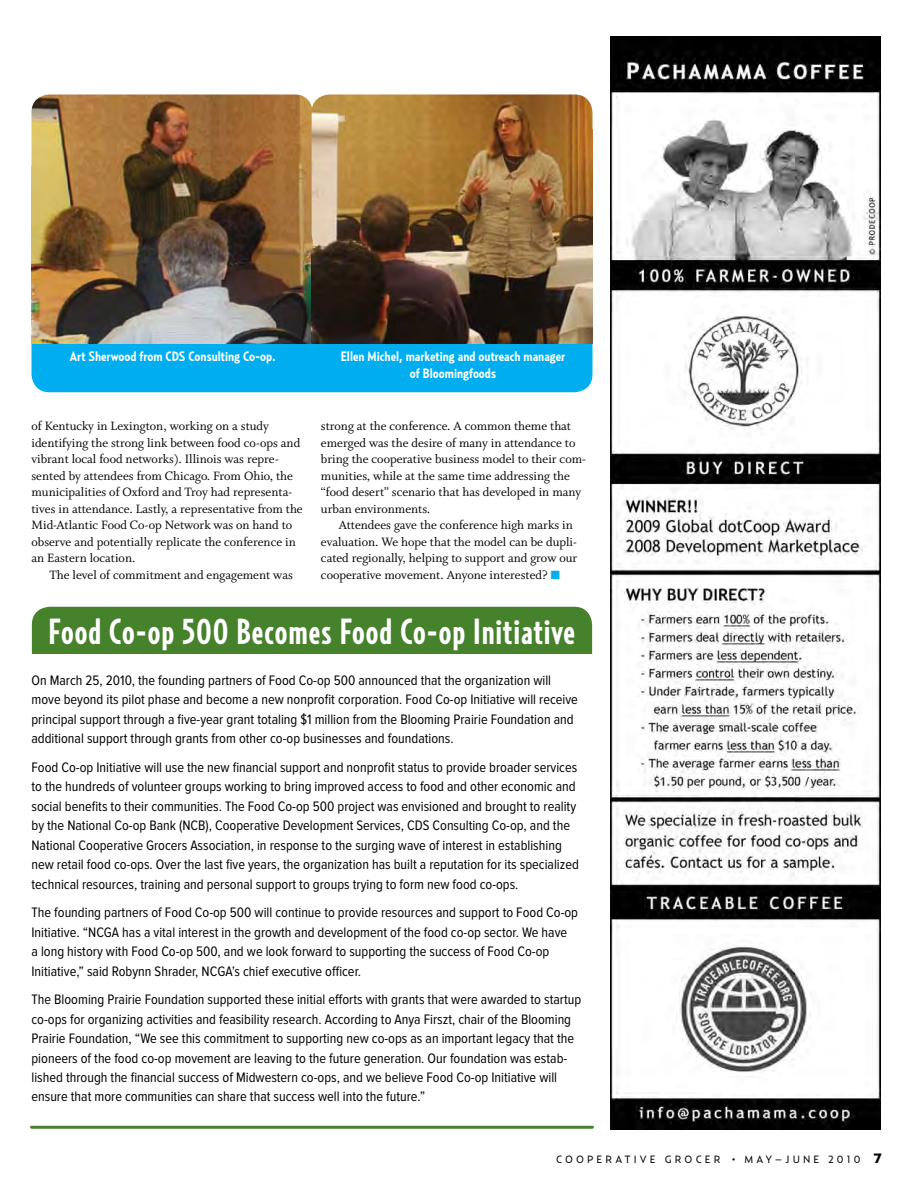
<style>
.page{position:relative;width:918px;height:1188px;background:#fff}
.page>*{position:absolute;margin:0;border:0;box-sizing:border-box;transform-origin:0 0}
.t1{font:700 36px "Relay Comp";letter-spacing:.025em;color:#fff}
.t2{font:condensed 14.25px/19.5px "Proxima Nova";color:#000}
.t3{font:13.5px/16.5px "Whitman Roman LF";color:#000}
.t4{font:700 13.5px/16.5px "Relay Cond";color:#fff;text-align:center}
.t5{font:10.5px "Relay";letter-spacing:.3em;color:#000}
.s1{color:#00aeef}
.s2{font-family:"Proxima Nova"}
.s3{font-family:"Relay Wide";font-weight:900;font-size:13.5px}
</style>
<div class="page">
<div style="left:32px;top:607px;width:560px;height:66px;background:#46812b;border-radius:18px"></div>
<div style="left:32px;top:304px;width:561px;height:88px;background:#00aeef;border-radius:18px"></div>
<img style="left:611px;top:36px;width:270px;height:1093px">
<img style="left:32px;top:264px;width:280px;height:80px">
<img style="left:312px;top:252px;width:281px;height:92px">
<hr style="left:32px;top:1126px;width:561px;height:3px;background:#46812b">
<div style="left:26px;top:655px;width:575px;height:22px;background:#fff"></div>
<img style="left:32px;top:94px;width:281px;height:170px">
<img style="left:312px;top:94px;width:281px;height:158px">
<p class="t4" style="left:70px;top:348px;width:207px">Art Sherwood from CDS Consulting Co-op.</p>
<p class="t4" style="left:341px;top:348px;width:226px">Ellen Michel, marketing and outreach manager of Bloomingfoods</p>
<p class="t3" style="left:32px;top:418px;width:273px">of Kentucky in Lexington, working on a study identifying the strong link between food co-ops and vibrant local food networks). Illinois was repre&shy;sented by attendees from Chicago. From Ohio, the municipalities of Oxford and Troy had representa&shy;tives in attendance. Lastly, a representative from the Mid-Atlantic Food Co-op Network was on hand to observe and potentially replicate the conference in an Eastern location.</p>
<p class="t3" style="left:49px;top:567px;width:245px">The level of commitment and engagement was</p>
<p class="t3" style="left:321px;top:418px;width:266px">strong at the conference. A common theme that emerged was the desire of many in attendance to bring the cooperative business model to their com&shy;munities, while at the same time addressing the “food desert” scenario that has developed in many urban environments.</p>
<p class="t3" style="left:321px;top:517px;width:258px;text-indent:18px">Attendees gave the conference high marks in evaluation. We hope that the model can be dupli&shy;cated regionally, helping to support and grow our cooperative movement. Anyone interested? <span class="s1">■</span></p>
<h1 class="t1" style="left:49px;top:610px;width:528px">Food Co-op 500 Becomes Food Co-op Initiative</h1>
<p class="t2" style="left:32px;top:671px;width:548px">On March 25, 2010, the founding partners of Food Co-op 500 announced that the organization will move beyond its pilot phase and become a new nonprofit corporation. Food Co-op Initiative will receive principal support through a five-year grant totaling $1 million from the Blooming Prairie Foundation and additional support through grants from other co-op businesses and foundations.</p>
<p class="t2" style="left:32px;top:758px;width:549px">Food Co-op Initiative will use the new financial support and nonprofit status to provide broader services to the hundreds of volunteer groups working to bring improved access to food and other economic and social benefits to their communities. The Food Co-op 500 project was envisioned and brought to reality by the National Co-op Bank (NCB), Cooperative Development Services, CDS Consulting Co-op, and the National Cooperative Grocers Association, in response to the surging wave of interest in establishing new retail food co-ops. Over the last five years, the organization has built a reputation for its specialized technical resources, training and personal support to groups trying to form new food co-ops.</p>
<p class="t2" style="left:32px;top:903px;width:548px">The founding partners of Food Co-op 500 will continue to provide resources and support to Food Co-op Initiative. “NCGA has a vital interest in the growth and development of the food co-op sector. We have<br>a long history with Food Co-op 500, and we look forward to supporting the success of Food Co-op Initiative,” said Robynn Shrader, NCGA’s chief executive officer.</p>
<p class="t2" style="left:32px;top:990px;width:551px">The Blooming Prairie Foundation supported these initial efforts with grants that were awarded to startup co-ops for organizing activities and feasibility research. According to Anya Firszt, chair of the Blooming Prairie Foundation, “We see this commitment to supporting new co-ops as an important legacy that the pioneers of the food co-op movement are leaving to the future generation. Our foundation was estab&shy;lished through the financial success of Midwestern co-ops, and we believe Food Co-op Initiative will ensure that more communities can share that success well into the future.”</p>
<p class="t5" style="left:556px;top:1153px;width:327px">COOPERATIVE GROC ER <span class="s2">•</span> MAY–JUNE 2010 <span class="s3">7</span></p>
</div>
